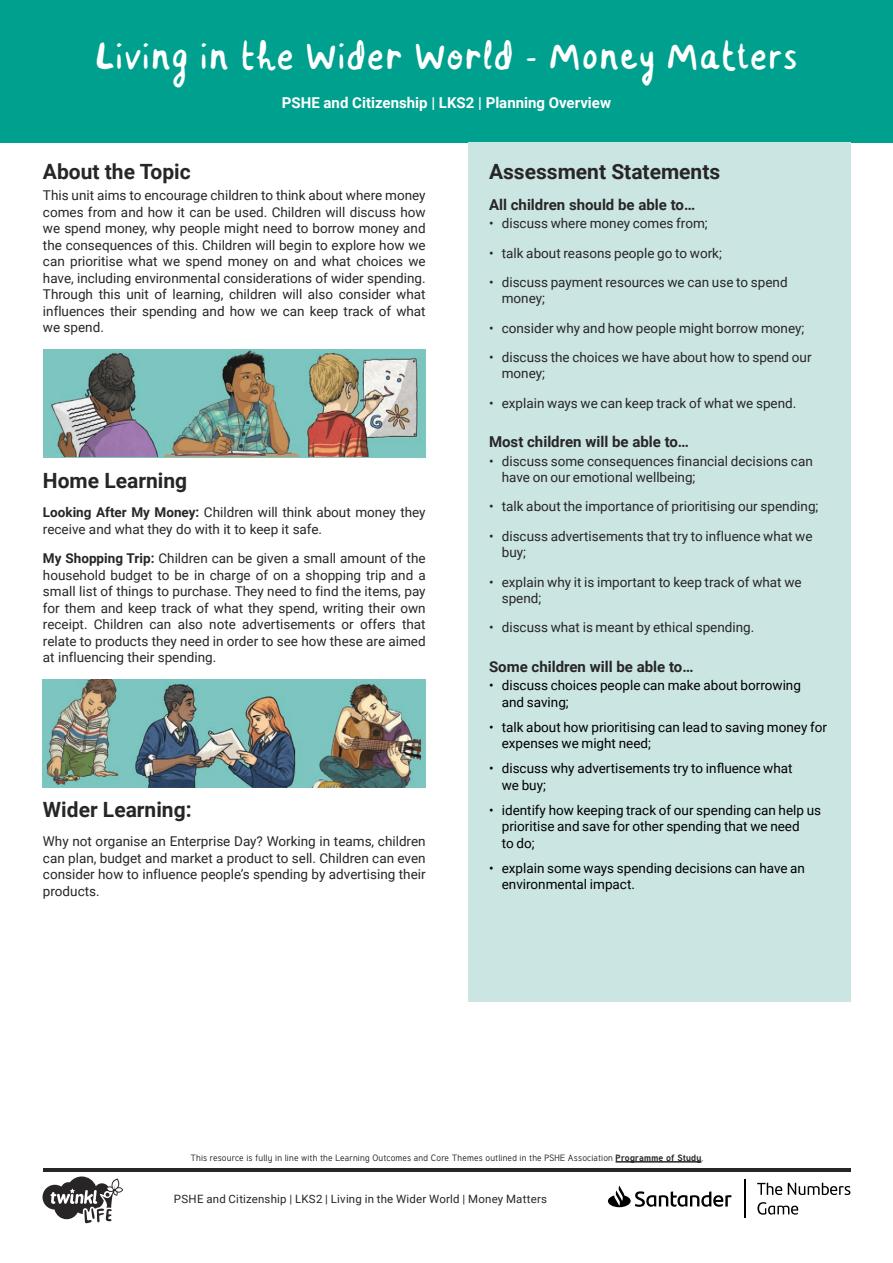
<style>
.page{position:relative;width:893px;height:1263px;background:#fff}
.page>*{position:absolute;margin:0;border:0;box-sizing:border-box;transform-origin:0 0}
.Heading_1{font:42px "Handwritten Font";letter-spacing:-.015em;color:#fff}
.Heading_3{font:700 21px "Roboto";color:#282526}
.Adult_Body_Copy{font:700 21px "Roboto";color:#282526}
.Heading_4{font:700 15px "Roboto";color:#282526}
.Heading_4-2{font:700 15px "Roboto";color:#fff}
.Adult_Body_Copy-2{font:13.5px/16.5px "Roboto";color:#282526}
.t1{font:13.5px/16.5px "Roboto";color:#000}
.t2{font:11.4px "Roboto";letter-spacing:.02em;color:#282526}
.t3{font:9px "Tuffy";letter-spacing:.025em;color:#282526}
.s1{font-weight:700}
</style>
<div class="page">
<div style="left:0;top:0;width:893px;height:142px;background:#00a08f"></div>
<div style="left:468px;top:142px;width:382px;height:859px;background:#cae5e2"></div>
<img style="left:44px;top:350px;width:380px;height:107px">
<img style="left:43px;top:679px;width:383px;height:108px">
<hr style="left:616px;top:1161px;width:85px;height:1px;background:#282526">
<hr style="left:43px;top:1168px;width:807px;height:3px;background:#282526">
<hr style="left:744px;top:1179px;width:1px;height:39px;background:#000">
<svg style="left:757px;top:1182px;width:93px;height:33px"></svg>
<svg style="left:608px;top:1185px;width:123px;height:22px"></svg>
<svg style="left:43px;top:1176px;width:80px;height:47px"></svg>
<p class="Heading_1" style="left:95px;top:29px;width:705px">Living in the Wider World - Money Matters</p>
<p class="Heading_4-2" style="left:282px;top:92px;width:331px">PSHE and Citizenship | LKS2 | Planning Overview</p>
<p class="Heading_3" style="left:43px;top:157px;width:149px">About the Topic</p>
<p class="Adult_Body_Copy-2" style="left:43px;top:186px;width:384px;text-align:justify">This unit aims to encourage children to think about where money comes from and how it can be used. Children will discuss how we spend money, why people might need to borrow money and the consequences of this. Children will begin to explore how we can prioritise what we spend money on and what choices we have, including environmental considerations of wider spending.<br>Through this unit of learning, children will also consider what influences their spending and how we can keep track of what we spend.</p>
<p class="Adult_Body_Copy" style="left:43px;top:466px;width:146px">Home Learning</p>
<p class="Adult_Body_Copy-2" style="left:43px;top:504px;width:384px"><span class="s1">Looking After My Money:</span> Children will think about money they receive and what they do with it to keep it safe.</p>
<p class="Adult_Body_Copy-2" style="left:43px;top:549px;width:384px;text-align:justify"><span class="s1">My Shopping Trip:</span> Children can be given a small amount of the household budget to be in charge of on a shopping trip and a small list of things to purchase. They need to find the items, pay for them and keep track of what they spend, writing their own receipt. Children can also note advertisements or offers that relate to products they need in order to see how these are aimed at influencing their spending.</p>
<p class="Adult_Body_Copy" style="left:43px;top:795px;width:150px">Wider Learning:</p>
<p class="Adult_Body_Copy-2" style="left:43px;top:833px;width:384px;text-align:justify">Why not organise an Enterprise Day? Working in teams, children can plan, budget and market a product to sell. Children can even consider how to influence people’s spending by advertising their products.</p>
<p class="Heading_3" style="left:489px;top:156px;width:233px">Assessment Statements</p>
<p class="Heading_4" style="left:489px;top:194px;width:208px">All children should be able to…</p>
<p class="Adult_Body_Copy-2" style="left:489px;top:215px;width:220px">• discuss where money comes from;</p>
<p class="Adult_Body_Copy-2" style="left:489px;top:244px;width:234px">• talk about reasons people go to work;</p>
<p class="Adult_Body_Copy-2" style="left:502px;top:273px;width:287px;text-indent:-13px">• discuss payment resources we can use to spend money;</p>
<p class="Adult_Body_Copy-2" style="left:489px;top:319px;width:317px">• consider why and how people might borrow money;</p>
<p class="Adult_Body_Copy-2" style="left:502px;top:348px;width:311px;text-indent:-13px">• discuss the choices we have about how to spend our money;</p>
<p class="Adult_Body_Copy-2" style="left:489px;top:394px;width:309px">• explain ways we can keep track of what we spend.</p>
<p class="Heading_4" style="left:489px;top:431px;width:202px">Most children will be able to…</p>
<p class="Adult_Body_Copy-2" style="left:502px;top:452px;width:312px;text-indent:-13px">• discuss some consequences financial decisions can have on our emotional wellbeing;</p>
<p class="Adult_Body_Copy-2" style="left:489px;top:498px;width:331px">• talk about the importance of prioritising our spending;</p>
<p class="Adult_Body_Copy-2" style="left:502px;top:527px;width:312px;text-indent:-13px">• discuss advertisements that try to influence what we buy;</p>
<p class="Adult_Body_Copy-2" style="left:502px;top:573px;width:301px;text-indent:-13px">• explain why it is important to keep track of what we spend;</p>
<p class="Adult_Body_Copy-2" style="left:489px;top:619px;width:267px">• discuss what is meant by ethical spending.</p>
<p class="Heading_4" style="left:489px;top:656px;width:206px">Some children will be able to…</p>
<p class="t1" style="left:502px;top:677px;width:301px;text-indent:-13px">• discuss choices people can make about borrowing and saving;</p>
<p class="t1" style="left:502px;top:718px;width:327px;text-indent:-13px">• talk about how prioritising can lead to saving money for expenses we might need;</p>
<p class="t1" style="left:502px;top:760px;width:292px;text-indent:-13px">• discuss why advertisements try to influence what we buy;</p>
<p class="t1" style="left:502px;top:801px;width:321px;text-indent:-13px">• identify how keeping track of our spending can help us prioritise and save for other spending that we need<br>to do;</p>
<p class="t1" style="left:502px;top:859px;width:305px;text-indent:-13px">• explain some ways spending decisions can have an environmental impact.</p>
<p class="t3" style="left:190px;top:1152px;width:514px">This resource is fully in line with the Learning Outcomes and Core Themes outlined in the PSHE Association <span class="s1">Programme of Study</span>.</p>
<p class="t2" style="left:174px;top:1191px;width:375px">PSHE and Citizenship | LKS2 | Living in the Wider World | Money Matters</p>
</div>
